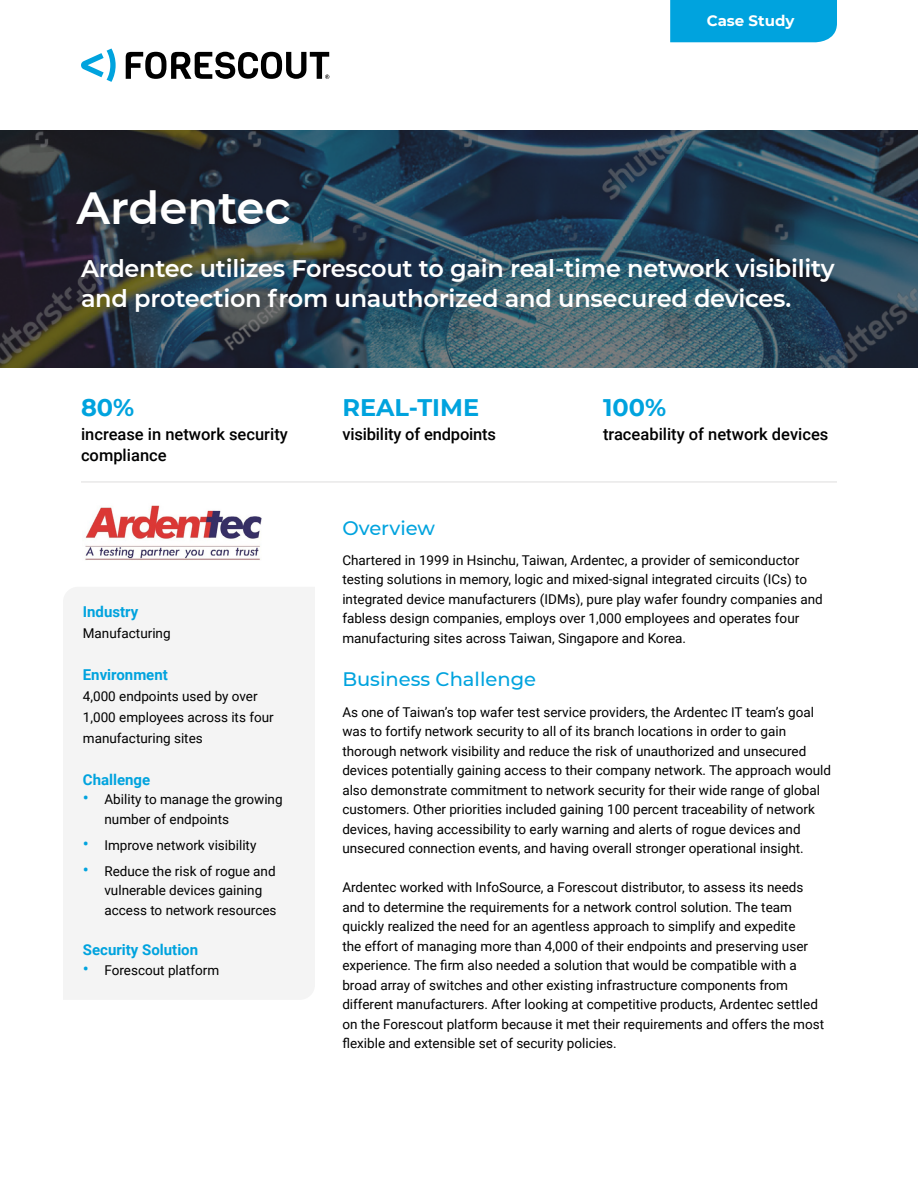
<style>
.page{position:relative;width:918px;height:1188px;background:#fff}
.page>*{position:absolute;margin:0;border:0;box-sizing:border-box;transform-origin:0 0}
.t1{font:600 45px "Montserrat";color:#fff}
.t2{font:600 24px/30px "Montserrat";letter-spacing:-.01em;color:#fff}
.t3{font:700 24px "Montserrat";color:#00a3de}
.t4{font:500 19.5px "Montserrat";color:#00a3de}
.t5{font:500 16.5px/21px "Roboto";color:#000101}
.t6{font:700 15px "Roboto";color:#00a3de}
.t7{font:700 15px "Montserrat";color:#fff}
.t8{font:13.5px/19.5px "Roboto";color:#000}
.s1{font-size:18px;color:#00a3de}
</style>
<div class="page">
<svg style="left:0;top:130px;width:918px;height:238px;background:#2b4050"></svg>
<svg style="left:81px;top:49px;width:35px;height:33px"></svg>
<svg style="left:126px;top:52px;width:203px;height:27px"></svg>
<div style="left:670px;top:0;width:167px;height:42px;background:#00a3de"></div>
<div style="left:63px;top:587px;width:252px;height:412px;background:#f4f4f4"></div>
<hr style="left:81px;top:481px;width:756px;height:2px;background:#e2e1e1">
<img style="left:85px;top:505px;width:177px;height:55px">
<h1 class="t1" style="left:76px;top:176px;width:216px">Ardentec</h1>
<p class="t7" style="left:707px;top:10px;width:89px">Case Study</p>
<h2 class="t2" style="left:81px;top:253px;width:755px">Ardentec utilizes Forescout to gain real-time network visibility and protection from unauthorized and unsecured devices.</h2>
<h2 class="t3" style="left:81px;top:390px;width:55px">80%</h2>
<p class="t5" style="left:81px;top:423px;width:208px">increase in network security compliance</p>
<p class="t6" style="left:83px;top:601px;width:57px">Industry</p>
<p class="t8" style="left:83px;top:623px;width:89px">Manufacturing</p>
<p class="t6" style="left:83px;top:664px;width:87px">Environment</p>
<p class="t8" style="left:83px;top:685px;width:192px;line-height:21px">4,000 endpoints used by over<br>1,000 employees across its four manufacturing sites</p>
<p class="t6" style="left:83px;top:769px;width:69px">Challenge</p>
<p class="t8" style="left:104px;top:789px;width:180px;text-indent:-22px"><span class="s1">•</span> Ability to manage the growing number of endpoints</p>
<p class="t8" style="left:83px;top:835px;width:175px"><span class="s1">•</span> Improve network visibility</p>
<p class="t8" style="left:104px;top:861px;width:174px;text-indent:-22px"><span class="s1">•</span> Reduce the risk of rogue and vulnerable devices gaining access to network resources</p>
<p class="t6" style="left:83px;top:940px;width:117px">Security Solution</p>
<p class="t8" style="left:83px;top:960px;width:138px"><span class="s1">•</span> Forescout platform</p>
<h2 class="t3" style="left:342px;top:390px;width:138px">REAL-TIME</h2>
<p class="t5" style="left:342px;top:423px;width:155px">visibility of endpoints</p>
<h2 class="t3" style="left:603px;top:390px;width:65px">100%</h2>
<p class="t5" style="left:603px;top:423px;width:227px">traceability of network devices</p>
<h3 class="t4" style="left:342px;top:514px;width:94px">Overview</h3>
<p class="t8" style="left:342px;top:550px;width:482px">Chartered in 1999 in Hsinchu, Taiwan, Ardentec, a provider of semiconductor testing solutions in memory, logic and mixed-signal integrated circuits (ICs) to integrated device manufacturers (IDMs), pure play wafer foundry companies and fabless design companies, employs over 1,000 employees and operates four manufacturing sites across Taiwan, Singapore and Korea.</p>
<h3 class="t4" style="left:342px;top:666px;width:195px">Business Challenge</h3>
<p class="t8" style="left:342px;top:702px;width:490px">As one of Taiwan’s top wafer test service providers, the Ardentec IT team’s goal was to fortify network security to all of its branch locations in order to gain thorough network visibility and reduce the risk of unauthorized and unsecured devices potentially gaining access to their company network. The approach would also demonstrate commitment to network security for their wide range of global customers. Other priorities included gaining 100 percent traceability of network devices, having accessibility to early warning and alerts of rogue devices and unsecured connection events, and having overall stronger operational insight.</p>
<p class="t8" style="left:342px;top:877px;width:483px">Ardentec worked with InfoSource, a Forescout distributor, to assess its needs and to determine the requirements for a network control solution. The team quickly realized the need for an agentless approach to simplify and expedite<br>the effort of managing more than 4,000 of their endpoints and preserving user experience. The firm also needed a solution that would be compatible with a broad array of switches and other existing infrastructure components from different manufacturers. After looking at competitive products, Ardentec settled on the Forescout platform because it met their requirements and offers the most flexible and extensible set of security policies.</p>
</div>
